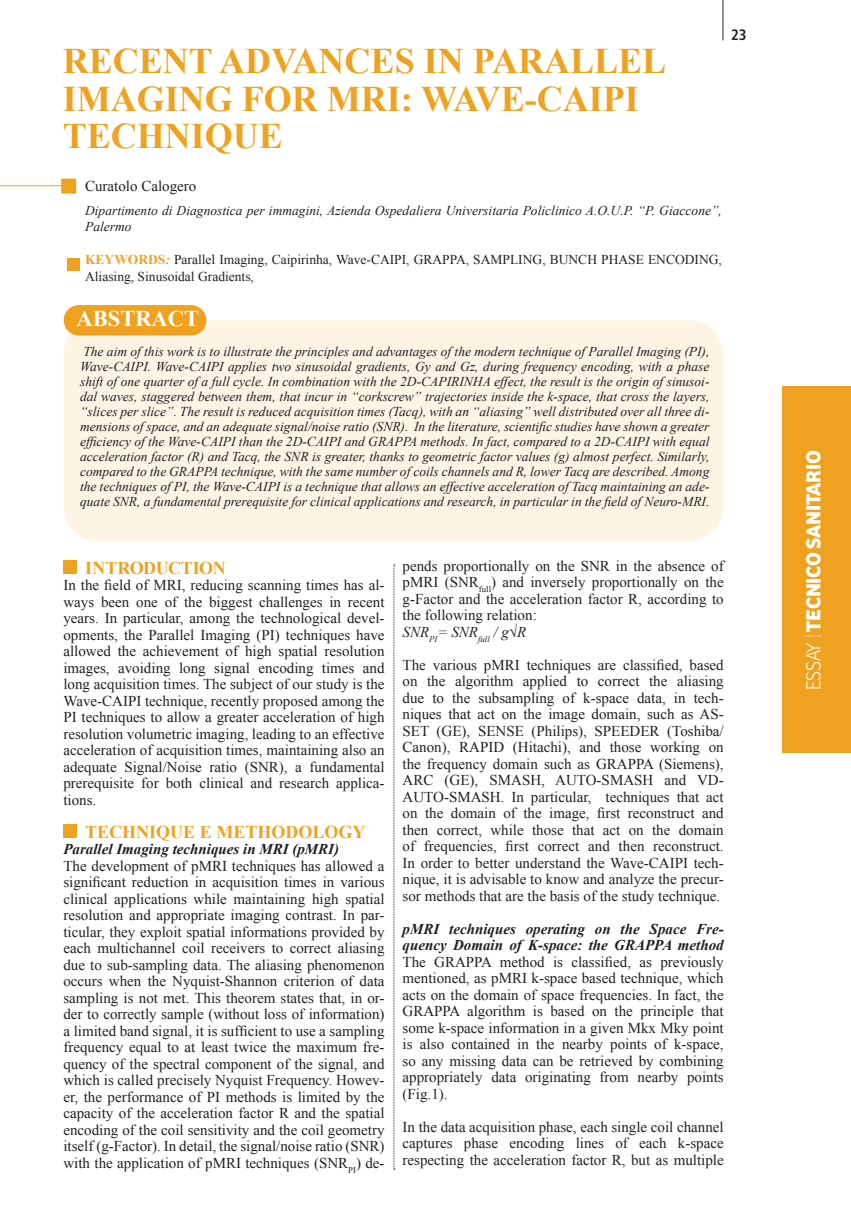
<style>
.page{position:relative;width:851px;height:1212px;background:#fff}
.page>*{position:absolute;margin:0;border:0;box-sizing:border-box;transform-origin:0 0}
.t1{font:700 36px/37.5px "Times New Roman";color:#eea21f}
.t2{font:700 22.5px "Times New Roman";color:#fff}
.t3{font:700 21px "Vodafone Lt";letter-spacing:-.01em;color:#fff}
.t4{font:700 18px "Times New Roman";color:#eea21f}
.t5{font:700 18px "Times New Roman";letter-spacing:-.025em;color:#eea21f}
.t6{font:15px/16.5px "Times New Roman";color:#231f20;text-align:justify}
.t7{font:italic 700 15px/16.5px "Times New Roman";color:#231f20}
.t8{font:700 condensed 15px "Frutiger";color:#231f20}
.t9{font:italic 13.5px/15px "Times New Roman";color:#231f20}
.t10{font:13.5px/16.5px "Times New Roman";color:#231f20}
.s1{font-weight:700;color:#eea21f}
.s2{font-weight:700;font-style:italic;color:#eea21f}
.s3{font-style:italic}
.s4{font-weight:400}
.s5{font-weight:400;color:#f8cd8c}
</style>
<div class="page">
<hr style="left:722px;top:0;width:1px;height:40px;background:#231f20">
<div style="left:782px;top:386px;width:68px;height:367px;background:#eea21f"></div>
<svg style="left:393px;top:564px;width:2px;height:606px"></svg>
<div style="left:64px;top:320px;width:658px;height:221px;background:#fdf4e4;border-radius:34px"></div>
<div style="left:64px;top:305px;width:142px;height:31px;background:#eea21f;border-radius:15px"></div>
<div style="left:63px;top:560px;width:14px;height:14px;background:#eea21f"></div>
<div style="left:63px;top:824px;width:14px;height:14px;background:#eea21f"></div>
<hr style="left:0;top:185px;width:62px;height:1px;background:#eea21f">
<div style="left:61px;top:179px;width:15px;height:15px;background:#eea21f;border:2px solid #eea21f"></div>
<div style="left:67px;top:258px;width:13px;height:13px;background:#eea21f"></div>
<h1 class="t1" style="left:63px;top:42px;width:605px">RECENT ADVANCES IN PARALLEL<br>IMAGING FOR MRI: WAVE-CAIPI<br>TECHNIQUE</h1>
<p class="t6" style="left:85px;top:177px;width:113px">Curatolo Calogero</p>
<p class="t9" style="left:85px;top:201px;width:638px;line-height:16.5px">Dipartimento di Diagnostica per immagini, Azienda Ospedaliera Universitaria Policlinico A.O.U.P. “P. Giaccone”,<br>Palermo</p>
<p class="t10" style="left:85px;top:251px;width:638px"><span class="s1">KEYWORDS</span><span class="s2">:</span> Parallel Imaging, Caipirinha, Wave-CAIPI, GRAPPA, SAMPLING, BUNCH PHASE ENCODING,<br>Aliasing, Sinusoidal Gradients,</p>
<h2 class="t2" style="left:77px;top:303px;width:124px">ABSTRACT</h2>
<p class="t9" style="left:80px;top:344px;width:631px;text-align:justify">The aim of this work is to illustrate the principles and advantages of the modern technique of Parallel Imaging (PI), Wave-CAIPI. Wave-CAIPI applies two sinusoidal gradients, Gy and Gz, during frequency encoding, with a phase shift of one quarter of a full cycle. In combination with the 2D-CAPIRINHA effect, the result is the origin of sinusoi&shy;dal waves, staggered between them, that incur in “corkscrew” trajectories inside the k-space, that cross the layers, “slices per slice”. The result is reduced acquisition times (Tacq), with an “aliasing” well distributed over all three di&shy;mensions of space, and an adequate signal/noise ratio (SNR). In the literature, scientific studies have shown a greater efficiency of the Wave-CAIPI than the 2D-CAIPI and GRAPPA methods. In fact, compared to a 2D-CAIPI with equal acceleration factor (R) and Tacq, the SNR is greater, thanks to geometric factor values (g) almost perfect. Similarly, compared to the GRAPPA technique, with the same number of coils channels and R, lower Tacq are described. Among the techniques of PI, the Wave-CAIPI is a technique that allows an effective acceleration of Tacq maintaining an ade&shy;quate SNR, a fundamental prerequisite for clinical applications and research, in particular in the field of Neuro-MRI.</p>
<p class="t8" style="left:731px;top:26px;width:17px">23</p>
<p class="t5" style="left:85px;top:555px;width:142px">INTRODUCTION</p>
<p class="t6" style="left:63px;top:577px;width:322px">In the field of MRI, reducing scanning times has al&shy;ways been one of the biggest challenges in recent years. In particular, among the technological devel&shy;opments, the Parallel Imaging (PI) techniques have allowed the achievement of high spatial resolution images, avoiding long signal encoding times and long acquisition times. The subject of our study is the Wave-CAIPI technique, recently proposed among the PI techniques to allow a greater acceleration of high resolution volumetric imaging, leading to an effective acceleration of acquisition times, maintaining also an adequate Signal/Noise ratio (SNR), a fundamental prerequisite for both clinical and research applica&shy;tions.</p>
<p class="t4" style="left:85px;top:819px;width:282px">TECHNIQUE E METHODOLOGY</p>
<p class="t7" style="left:63px;top:840px;width:277px">Parallel Imaging techniques in MRI (pMRI)</p>
<p class="t6" style="left:63px;top:857px;width:322px">The development of pMRI techniques has allowed a significant reduction in acquisition times in various clinical applications while maintaining high spatial resolution and appropriate imaging contrast. In par&shy;ticular, they exploit spatial informations provided by each multichannel coil receivers to correct aliasing due to sub-sampling data. The aliasing phenomenon occurs when the Nyquist-Shannon criterion of data sampling is not met. This theorem states that, in or&shy;der to correctly sample (without loss of information) a limited band signal, it is sufficient to use a sampling frequency equal to at least twice the maximum fre&shy;quency of the spectral component of the signal, and which is called precisely Nyquist Frequency. Howev&shy;er, the performance of PI methods is limited by the capacity of the acceleration factor R and the spatial encoding of the coil sensitivity and the coil geometry itself (g-Factor). In detail, the signal/noise ratio (SNR) with the application of pMRI techniques (SNR<sub>PI</sub>) de-</p>
<p class="t6" style="left:402px;top:557px;width:322px;text-align:left">pends proportionally on the SNR in the absence of pMRI (SNR<sub>full</sub>) and inversely proportionally on the g-Factor and the acceleration factor R, according to the following relation:<br><span class="s3">SNR</span><sub>PI</sub><span class="s3">= SNR</span><sub>full</sub> <span class="s3">/ g√R</span></p>
<p class="t6" style="left:402px;top:656px;width:322px">The various pMRI techniques are classified, based on the algorithm applied to correct the aliasing due to the subsampling of k-space data, in tech&shy;niques that act on the image domain, such as AS-SET (GE), SENSE (Philips), SPEEDER (Toshiba/ Canon), RAPID (Hitachi), and those working on the frequency domain such as GRAPPA (Siemens), ARC (GE), SMASH, AUTO-SMASH and VD-AUTO-SMASH. In particular, techniques that act on the domain of the image, first reconstruct and then correct, while those that act on the domain of frequencies, first correct and then reconstruct.<br>In order to better understand the Wave-CAIPI tech&shy;nique, it is advisable to know and analyze the precur&shy;sor methods that are the basis of the study technique.</p>
<p class="t7" style="left:402px;top:920px;width:322px">pMRI techniques operating on the Space Fre&shy;quency Domain of K-space: the GRAPPA method</p>
<p class="t6" style="left:402px;top:953px;width:322px">The GRAPPA method is classified, as previously mentioned, as pMRI k-space based technique, which acts on the domain of space frequencies. In fact, the GRAPPA algorithm is based on the principle that some k-space information in a given Mkx Mky point is also contained in the nearby points of k-space, so any missing data can be retrieved by combining appropriately data originating from nearby points (Fig.1).</p>
<p class="t6" style="left:402px;top:1118px;width:322px">In the data acquisition phase, each single coil channel captures phase encoding lines of each k-space respecting the acceleration factor R, but as multiple</p>
<h3 class="t3" style="left:800px;top:690px;width:242px;rotate:-90deg"><span class="s4">ESSAY</span> <span class="s5">|</span> TECNICO SANITARIO</h3>
</div>
